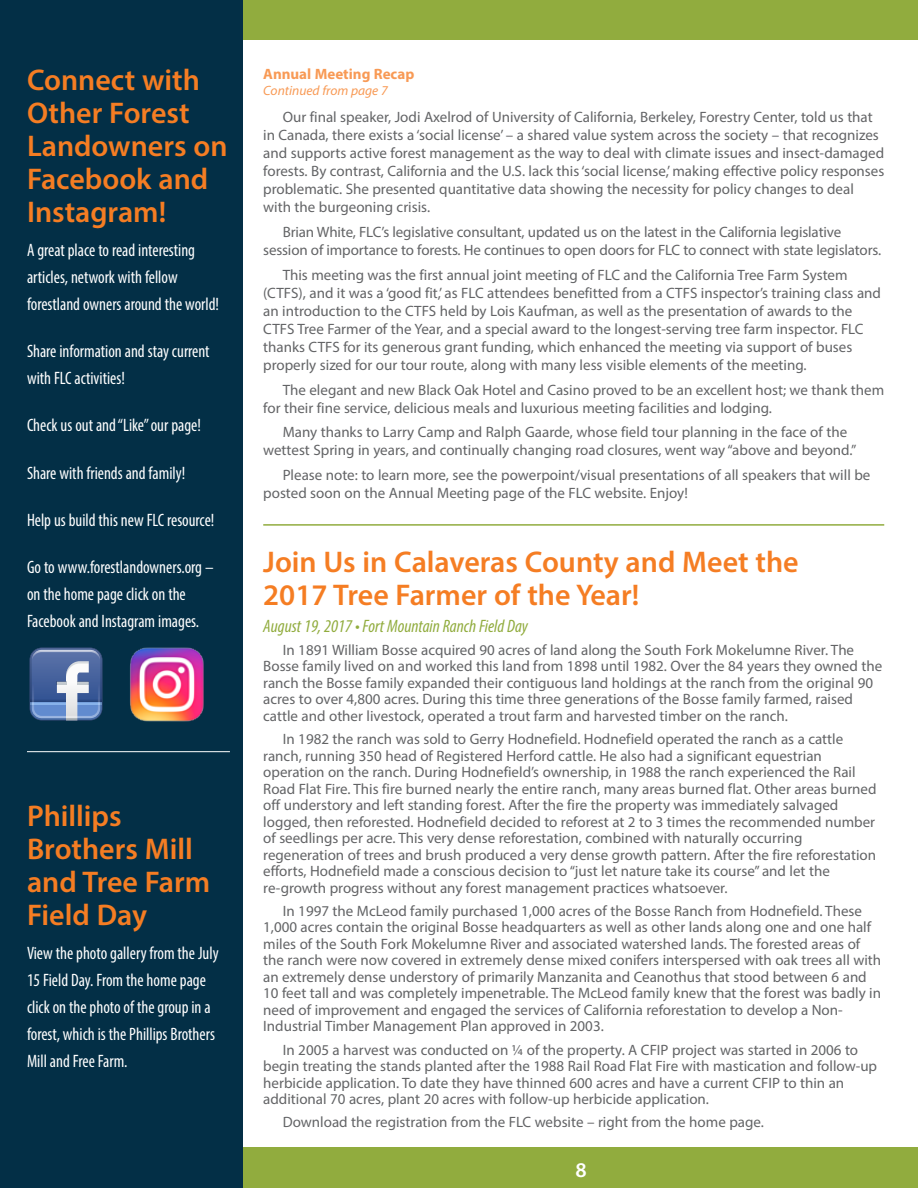
<style>
.page{position:relative;width:918px;height:1188px;background:#fff}
.page>*{position:absolute;margin:0;border:0;box-sizing:border-box;transform-origin:0 0}
.t1{font:600 30px/33px "Myriad Pro";color:#f57d23}
.t2{font:600 21px "Myriad Pro";color:#fff}
.t3{font:condensed 18px/27px "Myriad Pro";color:#fff;scale:.95 1}
.t4{font:italic condensed 18px "Myriad Pro";color:#91ac3e}
.t5{font:15px/16.5px "Myriad Pro";color:#636466}
.t6{font:700 15px "Myriad Pro";color:#f89a55}
.t7{font:italic 13.5px "Myriad Pro";color:#f89a55}
</style>
<div class="page">
<div style="left:0;top:0;width:918px;height:40px;background:#91ac3e"></div>
<div style="left:209px;top:1148px;width:709px;height:40px;background:#91ac3e"></div>
<div style="left:0;top:0;width:243px;height:1188px;background:#032f46"></div>
<svg style="left:30px;top:648px;width:72px;height:72px;background:#6f87b4"></svg>
<img style="left:130px;top:647px;width:74px;height:75px">
<hr style="left:27px;top:751px;width:203px;height:1px;background:#fff">
<hr style="left:263px;top:524px;width:621px;height:2px;background:#91ac3e">
<h1 class="t1" style="left:27px;top:63px;width:202px">Connect with<br>Other Forest<br>Landowners on<br>Facebook and<br>Instagram!</h1>
<p class="t3" style="left:27px;top:236px;width:204px">A great place to read interesting articles, network with fellow forestland owners around the world!</p>
<p class="t3" style="left:27px;top:337px;width:194px">Share information and stay current with FLC activities!</p>
<p class="t3" style="left:27px;top:412px;width:185px">Check us out and “Like” our page!</p>
<p class="t3" style="left:27px;top:459px;width:168px">Share with friends and family!</p>
<p class="t3" style="left:27px;top:506px;width:199px">Help us build this new FLC resource!</p>
<p class="t3" style="left:27px;top:553px;width:198px">Go to www.forestlandowners.org – on the home page click on the<br>Facebook and Instagram images.</p>
<h1 class="t1" style="left:27px;top:799px;width:185px">Phillips<br>Brothers Mill and Tree Farm<br>Field Day</h1>
<p class="t3" style="left:27px;top:939px;width:203px">View the photo gallery from the July<br>15 Field Day. From the home page click on the photo of the group in a forest, which is the Phillips Brothers<br>Mill and Free Farm.</p>
<p class="t6" style="left:263px;top:64px;width:153px">Annual Meeting Recap</p>
<p class="t7" style="left:263px;top:82px;width:126px">Continued from page 7</p>
<p class="t5" style="left:263px;top:108px;width:623px;line-height:18px;text-indent:20px">Our final speaker, Jodi Axelrod of University of California, Berkeley, Forestry Center, told us that in Canada, there exists a ‘social license’ – a shared value system across the society – that recognizes and supports active forest management as the way to deal with climate issues and insect-damaged forests. By contrast, California and the U.S. lack this ‘social license,’ making effective policy responses problematic. She presented quantitative data showing the necessity for policy changes to deal with the burgeoning crisis.</p>
<p class="t5" style="left:263px;top:223px;width:619px;line-height:18px;text-indent:20px">Brian White, FLC’s legislative consultant, updated us on the latest in the California legislative session of importance to forests. He continues to open doors for FLC to connect with state legislators.</p>
<p class="t5" style="left:263px;top:266px;width:619px;line-height:18px;text-indent:20px">This meeting was the first annual joint meeting of FLC and the California Tree Farm System (CTFS), and it was a ‘good fit,’ as FLC attendees benefitted from a CTFS inspector’s training class and an introduction to the CTFS held by Lois Kaufman, as well as the presentation of awards to the CTFS Tree Farmer of the Year, and a special award to the longest-serving tree farm inspector. FLC thanks CTFS for its generous grant funding, which enhanced the meeting via support of buses properly sized for our tour route, along with many less visible elements of the meeting.</p>
<p class="t5" style="left:263px;top:380px;width:622px;line-height:18px;text-indent:20px">The elegant and new Black Oak Hotel and Casino proved to be an excellent host; we thank them for their fine service, delicious meals and luxurious meeting facilities and lodging.</p>
<p class="t5" style="left:263px;top:423px;width:595px;line-height:18px;text-indent:20px">Many thanks to Larry Camp and Ralph Gaarde, whose field tour planning in the face of the wettest Spring in years, and continually changing road closures, went way “above and beyond.”</p>
<p class="t5" style="left:263px;top:466px;width:609px;line-height:18px;text-indent:20px">Please note: to learn more, see the powerpoint/visual presentations of all speakers that will be posted soon on the Annual Meeting page of the FLC website. Enjoy!</p>
<h1 class="t1" style="left:263px;top:545px;width:537px">Join Us in Calaveras County and Meet the<br>2017 Tree Farmer of the Year!</h1>
<p class="t4" style="left:263px;top:615px;width:266px">August 19, 2017 • Fort Mountain Ranch Field Day</p>
<p class="t5" style="left:263px;top:641px;width:620px;text-indent:20px">In 1891 William Bosse acquired 90 acres of land along the South Fork Mokelumne River. The Bosse family lived on and worked this land from 1898 until 1982. Over the 84 years they owned the ranch the Bosse family expanded their contiguous land holdings at the ranch from the original 90 acres to over 4,800 acres. During this time three generations of the Bosse family farmed, raised cattle and other livestock, operated a trout farm and harvested timber on the ranch.</p>
<p class="t5" style="left:263px;top:731px;width:615px;text-indent:20px">In 1982 the ranch was sold to Gerry Hodnefield. Hodnefield operated the ranch as a cattle ranch, running 350 head of Registered Herford cattle. He also had a significant equestrian operation on the ranch. During Hodnefield’s ownership, in 1988 the ranch experienced the Rail Road Flat Fire. This fire burned nearly the entire ranch, many areas burned flat. Other areas burned off understory and left standing forest. After the fire the property was immediately salvaged logged, then reforested. Hodnefield decided to reforest at 2 to 3 times the recommended number of seedlings per acre. This very dense reforestation, combined with naturally occurring regeneration of trees and brush produced a very dense growth pattern. After the fire reforestation efforts, Hodnefield made a conscious decision to “just let nature take its course” and let the re-growth progress without any forest management practices whatsoever.</p>
<p class="t5" style="left:263px;top:902px;width:619px;text-indent:20px">In 1997 the McLeod family purchased 1,000 acres of the Bosse Ranch from Hodnefield. These 1,000 acres contain the original Bosse headquarters as well as other lands along one and one half miles of the South Fork Mokelumne River and associated watershed lands. The forested areas of the ranch were now covered in extremely dense mixed conifers interspersed with oak trees all with an extremely dense understory of primarily Manzanita and Ceanothus that stood between 6 and 10 feet tall and was completely impenetrable. The McLeod family knew that the forest was badly in need of improvement and engaged the services of California reforestation to develop a Non-Industrial Timber Management Plan approved in 2003.</p>
<p class="t5" style="left:263px;top:1041px;width:615px;text-indent:20px">In 2005 a harvest was conducted on ¼ of the property. A CFIP project was started in 2006 to begin treating the stands planted after the 1988 Rail Road Flat Fire with mastication and follow-up herbicide application. To date they have thinned 600 acres and have a current CFIP to thin an additional 70 acres, plant 20 acres with follow-up herbicide application.</p>
<p class="t5" style="left:283px;top:1114px;width:483px">Download the registration from the FLC website – right from the home page.</p>
<h2 class="t2" style="left:576px;top:1156px;width:13px">8</h2>
</div>
